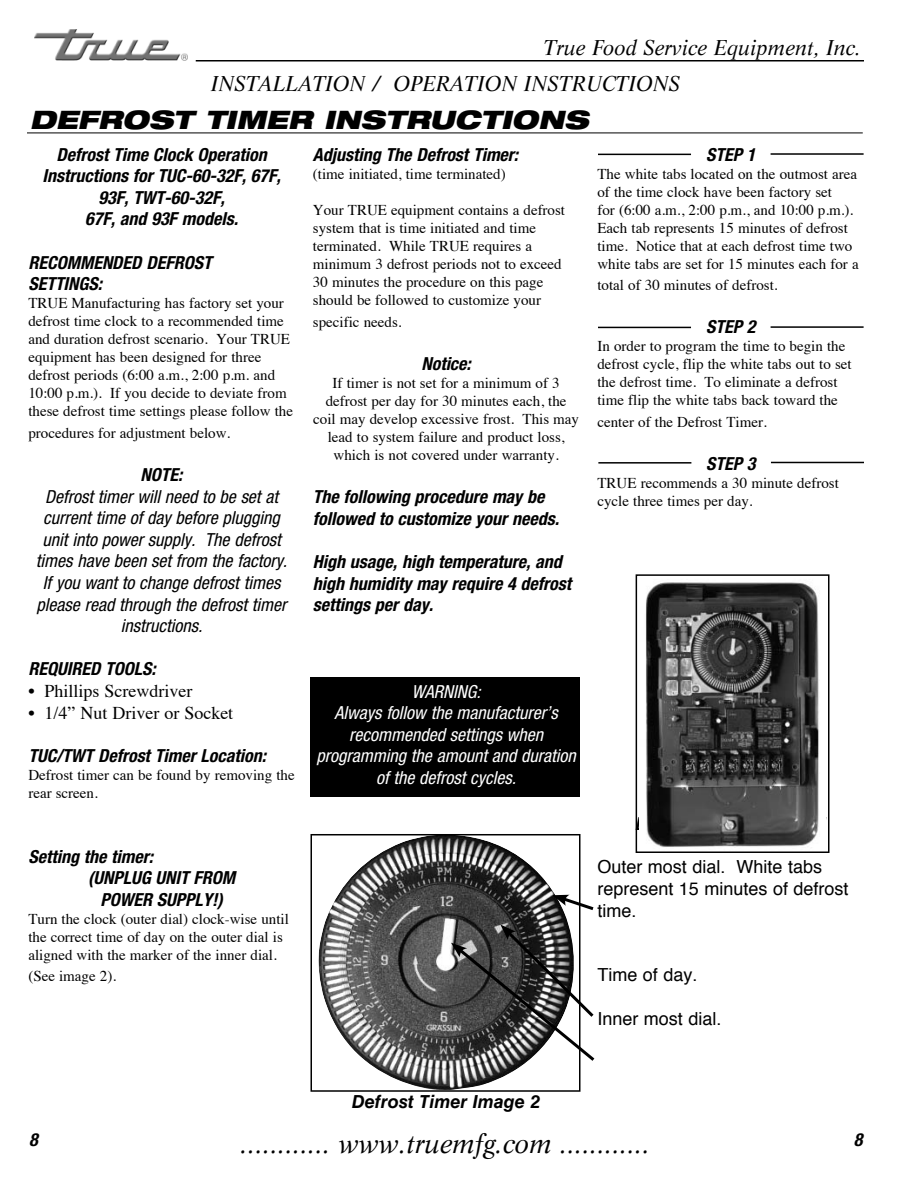
<style>
.page{position:relative;width:918px;height:1188px;background:#fff}
.page>*{position:absolute;margin:0;border:0;box-sizing:border-box;transform-origin:0 0}
.t1{font:italic 27px "Life";color:#000}
.t2{font:italic 900 expanded 25.5px "Helvetica Neue";color:#000}
.t3{font:italic 21px/36px "Life";color:#000}
.t4{font:italic 700 condensed 18px/21.6px "Helvetica Neue LT Std";color:#000}
.t5{font:italic condensed 18px/21.6px "Helvetica Neue LT Std";color:#000;text-align:center}
.t6{font:italic condensed 18px/21.6px "Helvetica Neue LT Std";color:#fff;text-align:center}
.t7{font:18px/21.6px "Helvetica";color:#000}
.t8{font:18px "Times";color:#000}
.t9{font:italic 700 18px "Helvetica LT Std";color:#000}
.t10{font:15px/18px "Times";color:#000}
</style>
<div class="page">
<div style="left:310px;top:677px;width:270px;height:119px;background:#000"></div>
<hr style="left:196px;top:60px;width:668px;height:2px;background:#000">
<img style="left:35px;top:29px;width:152px;height:32px">
<img style="left:318px;top:837px;width:252px;height:252px">
<div style="left:310px;top:834px;width:270px;height:258px;border:2px solid #000"></div>
<img style="left:646px;top:582px;width:173px;height:265px">
<div style="left:636px;top:574px;width:194px;height:279px;border:2px solid #000"></div>
<svg style="left:552px;top:895px;width:42px;height:18px"></svg>
<svg style="left:451px;top:925px;width:144px;height:139px"></svg>
<hr style="left:771px;top:462px;width:93px;height:1px;background:#000">
<hr style="left:598px;top:462px;width:93px;height:2px;background:#000">
<hr style="left:771px;top:326px;width:93px;height:2px;background:#000">
<hr style="left:598px;top:327px;width:93px;height:1px;background:#000">
<hr style="left:771px;top:153px;width:93px;height:2px;background:#000">
<hr style="left:598px;top:154px;width:93px;height:1px;background:#000">
<hr style="left:27px;top:133px;width:836px;height:1px;background:#000">
<h3 class="t3" style="left:211px;top:32px;width:652px;text-indent:333px">True Food Service Equipment, Inc.<br>INSTALLATION / OPERATION INSTRUCTIONS</h3>
<h2 class="t2" style="left:30px;top:110px;width:560px">DEFROST TIMER INSTRUCTIONS</h2>
<p class="t4" style="left:43px;top:145px;width:240px;text-align:center">Defrost Time Clock Operation<br>Instructions for TUC-60-32F, 67F,<br>93F, TWT-60-32F,<br>67F, and 93F models.</p>
<p class="t4" style="left:28px;top:253px;width:185px">RECOMMENDED DEFROST<br>SETTINGS:</p>
<p class="t10" style="left:28px;top:295px;width:266px">TRUE Manufacturing has factory set your defrost time clock to a recommended time and duration defrost scenario. Your TRUE equipment has been designed for three defrost periods (6:00 a.m., 2:00 p.m. and 10:00 p.m.). If you decide to deviate from these defrost time settings please follow the</p>
<p class="t10" style="left:28px;top:425px;width:203px">procedures for adjustment below.</p>
<p class="t4" style="left:141px;top:465px;width:43px">NOTE:</p>
<p class="t5" style="left:36px;top:487px;width:253px">Defrost timer will need to be set at current time of day before plugging unit into power supply. The defrost times have been set from the factory.<br>If you want to change defrost times please read through the defrost timer instructions.</p>
<p class="t4" style="left:28px;top:660px;width:129px">REQUIRED TOOLS:</p>
<p class="t8" style="left:28px;top:683px;width:166px">• Phillips Screwdriver</p>
<p class="t8" style="left:28px;top:705px;width:206px">• 1/4” Nut Driver or Socket</p>
<p class="t4" style="left:28px;top:746px;width:239px">TUC/TWT Defrost Timer Location:</p>
<p class="t10" style="left:28px;top:767px;width:268px">Defrost timer can be found by removing the rear screen.</p>
<p class="t4" style="left:313px;top:146px;width:207px">Adjusting The Defrost Timer:</p>
<p class="t10" style="left:313px;top:166px;width:194px">(time initiated, time terminated)</p>
<p class="t10" style="left:313px;top:202px;width:254px">Your TRUE equipment contains a defrost system that is time initiated and time terminated. While TRUE requires a minimum 3 defrost periods not to exceed 30 minutes the procedure on this page should be followed to customize your</p>
<p class="t10" style="left:313px;top:314px;width:90px">specific needs.</p>
<p class="t4" style="left:421px;top:354px;width:51px">Notice:</p>
<p class="t10" style="left:313px;top:375px;width:267px;text-align:center">If timer is not set for a minimum of 3 defrost per day for 30 minutes each, the coil may develop excessive frost. This may lead to system failure and product loss, which is not covered under warranty.</p>
<p class="t4" style="left:313px;top:488px;width:248px">The following procedure may be followed to customize your needs.</p>
<p class="t4" style="left:313px;top:552px;width:260px">High usage, high temperature, and high humidity may require 4 defrost settings per day.</p>
<p class="t6" style="left:317px;top:682px;width:261px">WARNING:<br>Always follow the manufacturer’s recommended settings when programming the amount and duration of the defrost cycles.</p>
<p class="t4" style="left:706px;top:145px;width:51px">STEP 1</p>
<p class="t10" style="left:597px;top:166px;width:263px">The white tabs located on the outmost area of the time clock have been factory set<br>for (6:00 a.m., 2:00 p.m., and 10:00 p.m.).<br>Each tab represents 15 minutes of defrost time. Notice that at each defrost time two white tabs are set for 15 minutes each for a</p>
<p class="t10" style="left:597px;top:277px;width:182px">total of 30 minutes of defrost.</p>
<p class="t4" style="left:706px;top:318px;width:51px">STEP 2</p>
<p class="t10" style="left:597px;top:339px;width:256px">In order to program the time to begin the defrost cycle, flip the white tabs out to set the defrost time. To eliminate a defrost time flip the white tabs back toward the</p>
<p class="t10" style="left:597px;top:414px;width:171px">center of the Defrost Timer.</p>
<p class="t4" style="left:706px;top:455px;width:51px">STEP 3</p>
<p class="t10" style="left:597px;top:475px;width:243px">TRUE recommends a 30 minute defrost cycle three times per day.</p>
<p class="t4" style="left:28px;top:847px;width:126px">Setting the timer:</p>
<p class="t4" style="left:88px;top:869px;width:149px">(UNPLUG UNIT FROM</p>
<p class="t4" style="left:100px;top:890px;width:124px">POWER SUPPLY!)</p>
<p class="t10" style="left:28px;top:911px;width:262px">Turn the clock (outer dial) clock-wise until the correct time of day on the outer dial is aligned with the marker of the inner dial.</p>
<p class="t10" style="left:28px;top:969px;width:89px">(See image 2).</p>
<p class="t7" style="left:597px;top:858px;width:253px">Outer most dial. White tabs represent 15 minutes of defrost time.</p>
<p class="t7" style="left:597px;top:966px;width:102px">Time of day.</p>
<p class="t7" style="left:597px;top:1009px;width:126px">Inner most dial.</p>
<p class="t9" style="left:352px;top:1095px;width:190px">Defrost Timer Image 2</p>
<h1 class="t1" style="left:241px;top:1133px;width:411px">............ www.truemfg.com ............</h1>
<p class="t4" style="left:29px;top:1131px;width:10px">8</p>
<p class="t4" style="left:854px;top:1131px;width:10px">8</p>
</div>
